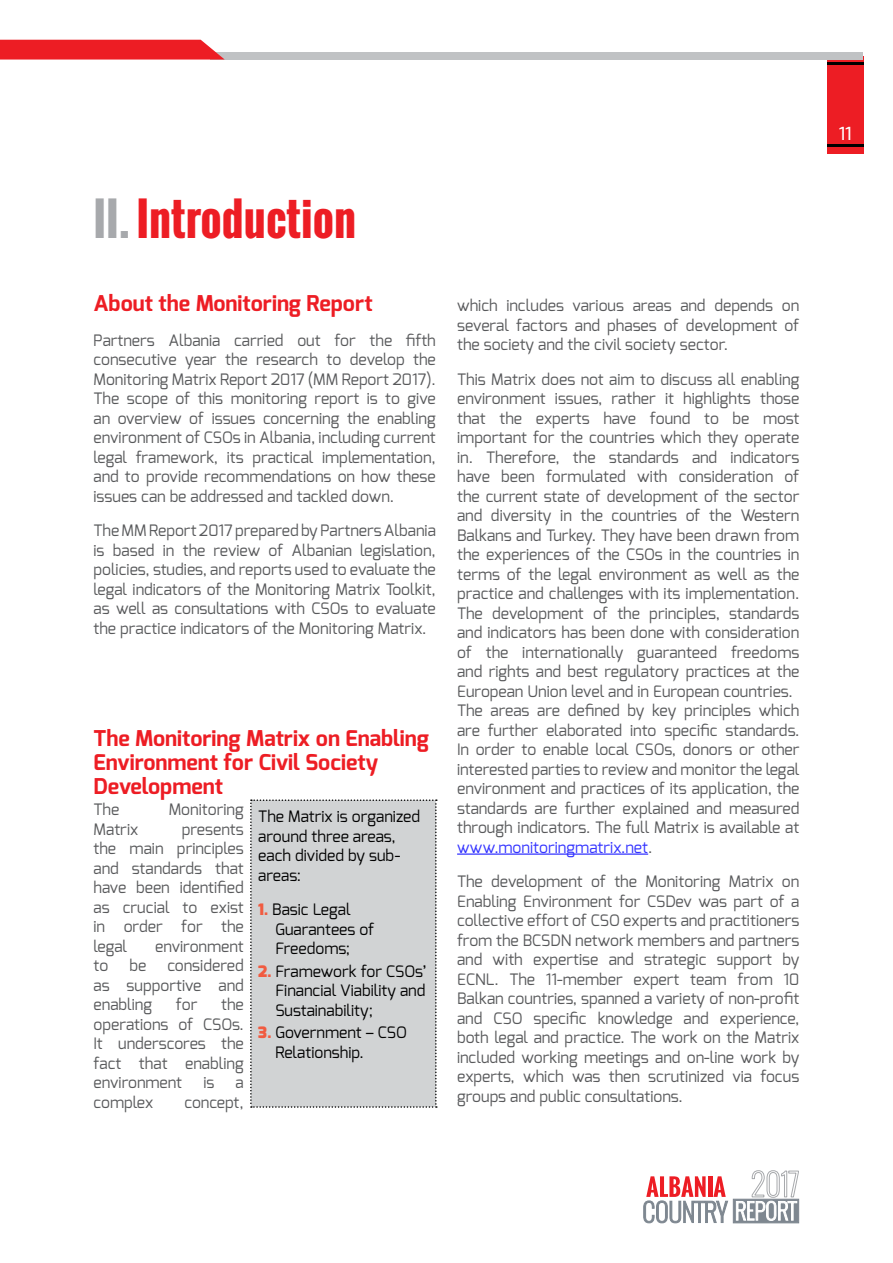
<style>
.page{position:relative;width:893px;height:1263px;background:#fff}
.page>*{position:absolute;margin:0;border:0;box-sizing:border-box;transform-origin:0 0}
.t1{font:700 45px "Oswald";color:#ed1d24}
.t2{font:700 21.75px/23.9px "Exo";color:#ed1d24}
.t3{font:500 18px "Exo";color:#fff}
.t4{font:15.75px/19.5px "Exo";color:#58595b;text-align:justify}
.t5{font:15.75px/19.5px "Exo";color:#000}
.s1{color:#a7a9ac}
.s2{font-weight:900;color:#f15b40}
.s3{color:#33f}
</style>
<div class="page">
<div style="left:733px;top:1199px;width:66px;height:24px;background:#7e8790"></div>
<svg style="left:643px;top:1176px;width:85px;height:48px"></svg>
<div style="left:827px;top:57px;width:36px;height:97px;background:#ed1d24"></div>
<hr style="left:827px;top:62px;width:36px;height:2px;background:#000">
<hr style="left:827px;top:145px;width:36px;height:2px;background:#000">
<div style="left:210px;top:53px;width:653px;height:7px;background:#c0c2c4"></div>
<svg style="left:0;top:40px;width:225px;height:20px;background:#ed2d34"></svg>
<svg style="left:735px;top:1170px;width:64px;height:51px"></svg>
<hr style="left:457px;top:854px;width:191px;height:1px;background:#00f">
<div style="left:250px;top:799px;width:187px;height:309px;background:#d1d3d4"></div>
<h1 class="t1" style="left:94px;top:185px;width:264px"><span class="s1">II.</span> Introduction</h1>
<h2 class="t2" style="left:94px;top:291px;width:281px">About the Monitoring Report</h2>
<p class="t4" style="left:94px;top:330px;width:344px">Partners Albania carried out for the fifth consecutive year the research to develop the Monitoring Matrix Report 2017 (MM Report 2017).<br>The scope of this monitoring report is to give an overview of issues concerning the enabling environment of CSOs in Albania, including current legal framework, its practical implementation, and to provide recommendations on how these issues can be addressed and tackled down.</p>
<p class="t4" style="left:94px;top:521px;width:344px">The MM Report 2017 prepared by Partners Albania is based in the review of Albanian legislation, policies, studies, and reports used to evaluate the legal indicators of the Monitoring Matrix Toolkit, as well as consultations with CSOs to evaluate the practice indicators of the Monitoring Matrix.</p>
<h2 class="t2" style="left:94px;top:726px;width:337px">The Monitoring Matrix on Enabling<br>Environment for Civil Society<br>Development</h2>
<p class="t4" style="left:94px;top:800px;width:27px">The</p>
<p class="t4" style="left:169px;top:800px;width:77px">Monitoring</p>
<p class="t4" style="left:94px;top:819px;width:46px">Matrix</p>
<p class="t4" style="left:94px;top:819px;width:152px;text-indent:88px">presents the main principles and standards that have been identified as crucial to exist in order for the legal</p>
<p class="t4" style="left:155px;top:936px;width:90px">environment</p>
<p class="t4" style="left:94px;top:956px;width:16px">to</p>
<p class="t4" style="left:130px;top:956px;width:18px">be</p>
<p class="t4" style="left:94px;top:956px;width:152px;text-indent:74px">considered as supportive and enabling</p>
<p class="t4" style="left:176px;top:995px;width:23px">for</p>
<p class="t4" style="left:94px;top:995px;width:152px;text-indent:128px">the operations of CSOs.<br>It underscores the fact that enabling environment</p>
<p class="t4" style="left:203px;top:1073px;width:13px">is</p>
<p class="t4" style="left:236px;top:1073px;width:10px">a</p>
<p class="t4" style="left:94px;top:1092px;width:61px">complex</p>
<p class="t4" style="left:184px;top:1092px;width:61px">concept,</p>
<p class="t5" style="left:258px;top:806px;width:163px">The Matrix is organized around three areas, each divided by sub&shy;areas:</p>
<p class="t5" style="left:275px;top:899px;width:101px;text-indent:-17px"><span class="s2">1.</span> Basic Legal<br>Guarantees of<br>Freedoms;</p>
<p class="t5" style="left:275px;top:961px;width:153px;text-align:justify;text-indent:-17px"><span class="s2">2.</span> Framework for CSOs’ Financial Viability and Sustainability;</p>
<p class="t5" style="left:275px;top:1022px;width:133px;text-indent:-17px"><span class="s2">3.</span> Government – CSO<br>Relationship.</p>
<p class="t4" style="left:457px;top:296px;width:344px">which includes various areas and depends on several factors and phases of development of the society and the civil society sector.</p>
<p class="t4" style="left:457px;top:369px;width:344px;text-align:left">This Matrix does not aim to discuss all enabling environment issues, rather it highlights those that the experts have found to be most important for the countries which they operate in. Therefore, the standards and indicators have been formulated with consideration of the current state of development of the sector and diversity in the countries of the Western Balkans and Turkey. They have been drawn from the experiences of the CSOs in the countries in terms of the legal environment as well as the practice and challenges with its implementation.<br>The development of the principles, standards and indicators has been done with consideration of the internationally guaranteed freedoms and rights and best regulatory practices at the European Union level and in European countries.<br>The areas are defined by key principles which are further elaborated into specific standards.<br>In order to enable local CSOs, donors or other interested parties to review and monitor the legal environment and practices of its application, the standards are further explained and measured through indicators. The full Matrix is available at <span class="s3">www.monitoringmatrix.net</span>.</p>
<p class="t4" style="left:457px;top:872px;width:344px">The development of the Monitoring Matrix on Enabling Environment for CSDev was part of a collective effort of CSO experts and practitioners from the BCSDN network members and partners and with expertise and strategic support by ECNL. The 11-member expert team from 10<br>Balkan countries, spanned a variety of non-profit and CSO specific knowledge and experience, both legal and practice. The work on the Matrix included working meetings and on-line work by experts, which was then scrutinized via focus groups and public consultations.</p>
<p class="t3" style="left:839px;top:122px;width:15px">11</p>
</div>
